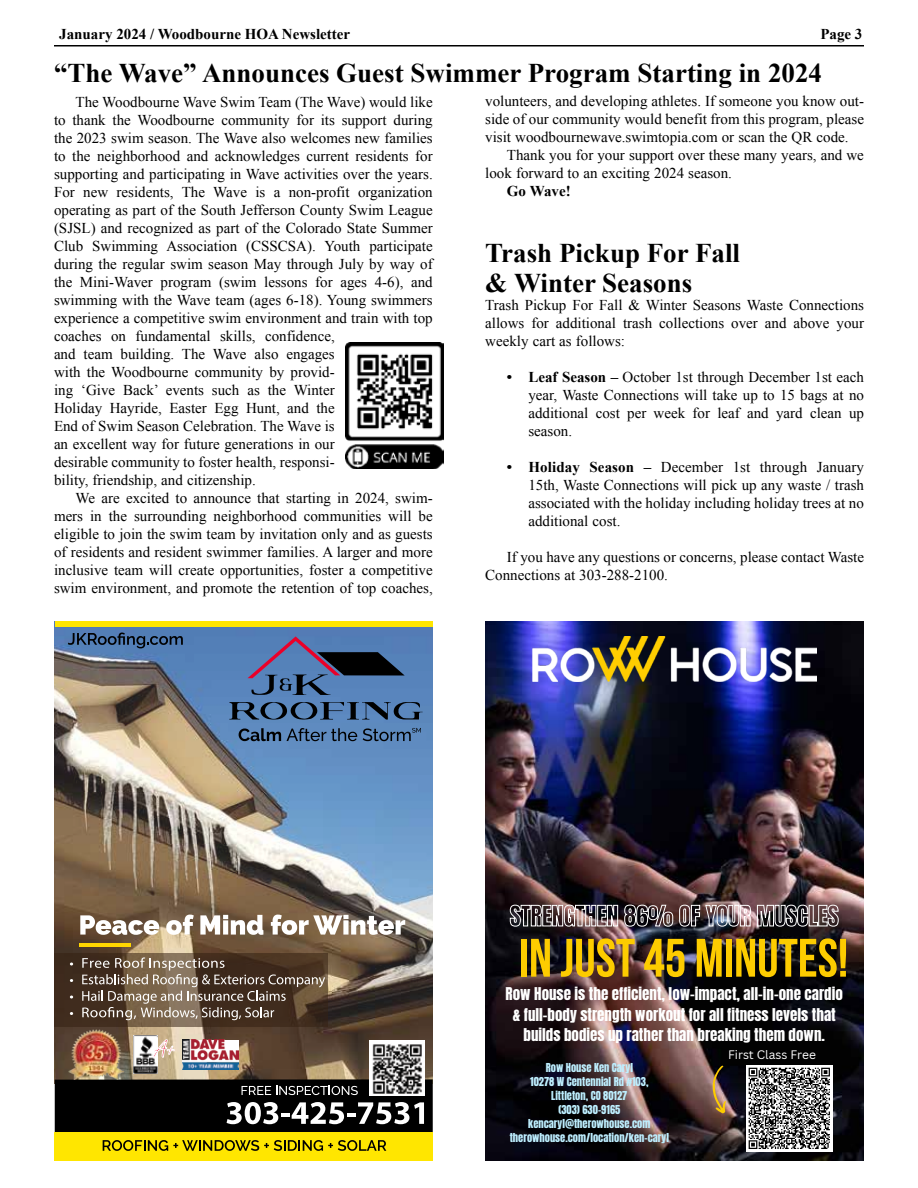
<style>
.page{position:relative;width:918px;height:1188px;background:#fff}
.page>*{position:absolute;margin:0;border:0;box-sizing:border-box;transform-origin:0 0}
.t1{font:700 54px "Bebas Neue";color:#fdcc00}
.t2{font:700 27px/30px "Times New Roman";color:#000}
.t3{font:15px/18px "Times New Roman";color:#000;text-align:justify}
.t4{font:15px/20.2px "Anton";color:#fff;text-align:center}
.t5{font:700 15px "Times New Roman";color:#000}
.t6{font:12px "Canva Sans";color:#fff}
.t7{font:10.5px/14px "Anton";color:#beefff;text-align:center}
.s1{font-weight:700}
</style>
<div class="page">
<hr style="left:54px;top:45px;width:810px;height:1px;background:#000">
<img style="left:55px;top:627px;width:378px;height:452px">
<svg style="left:55px;top:953px;width:273px;height:74px;background:#4d3828"></svg>
<div style="left:55px;top:621px;width:378px;height:6px;background:#ffe600"></div>
<div style="left:55px;top:1079px;width:378px;height:61px;background:#000"></div>
<svg style="left:227px;top:1102px;width:197px;height:22px"></svg>
<div style="left:55px;top:1132px;width:378px;height:29px;background:#ffe600"></div>
<svg style="left:103px;top:1140px;width:283px;height:11px"></svg>
<svg style="left:242px;top:1086px;width:116px;height:9px"></svg>
<img style="left:69px;top:1029px;width:54px;height:51px">
<img style="left:134px;top:1035px;width:23px;height:39px">
<svg style="left:153px;top:1039px;width:22px;height:19px"></svg>
<img style="left:183px;top:1040px;width:56px;height:29px">
<hr style="left:80px;top:943px;width:51px;height:4px;background:#ffd600">
<svg style="left:248px;top:636px;width:157px;height:59px;background:#4a628e"></svg>
<svg style="left:229px;top:702px;width:194px;height:18px;background:#405f85"></svg>
<svg style="left:239px;top:728px;width:42px;height:13px"></svg>
<svg style="left:287px;top:728px;width:70px;height:13px"></svg>
<svg style="left:363px;top:728px;width:58px;height:13px"></svg>
<svg style="left:82px;top:957px;width:243px;height:63px;background:#6e5c4d"></svg>
<img style="left:369px;top:1041px;width:56px;height:55px">
<svg style="left:80px;top:915px;width:79px;height:20px"></svg>
<svg style="left:166px;top:915px;width:28px;height:20px"></svg>
<svg style="left:200px;top:915px;width:63px;height:20px"></svg>
<svg style="left:271px;top:915px;width:134px;height:20px"></svg>
<svg style="left:68px;top:633px;width:115px;height:15px;background:#3b5a83"></svg>
<img style="left:485px;top:621px;width:378px;height:540px">
<img style="left:533px;top:636px;width:283px;height:45px">
<svg style="left:712px;top:1065px;width:14px;height:49px"></svg>
<img style="left:509px;top:900px;width:330px;height:27px">
<div style="left:746px;top:1065px;width:86px;height:87px;background:#fff"></div>
<svg style="left:748px;top:1067px;width:82px;height:82px"></svg>
<img style="left:346px;top:342px;width:97px;height:127px">
<p class="t5" style="left:59px;top:23px;width:292px">January 2024 / Woodbourne HOA Newsletter</p>
<p class="t5" style="left:820px;top:23px;width:44px">Page 3</p>
<h2 class="t2" style="left:54px;top:57px;width:770px">“The Wave” Announces Guest Swimmer Program Starting in 2024</h2>
<p class="t3" style="left:54px;top:93px;width:380px;text-align:left;text-indent:22px">The Woodbourne Wave Swim Team (The Wave) would like to thank the Woodbourne community for its support during the 2023 swim season. The Wave also welcomes new families to the neighborhood and acknowledges current residents for supporting and participating in Wave activities over the years.<br>For new residents, The Wave is a non-profit organization operating as part of the South Jefferson County Swim League (SJSL) and recognized as part of the Colorado State Summer Club Swimming Association (CSSCSA). Youth participate during the regular swim season May through July by way of the Mini-Waver program (swim lessons for ages 4-6), and swimming with the Wave team (ages 6-18). Young swimmers experience a competitive swim environment and train with top coaches on fundamental skills, confidence,<br>and team building. The Wave also engages<br>with the Woodbourne community by provid-<br>ing ‘Give Back’ events such as the Winter<br>Holiday Hayride, Easter Egg Hunt, and the<br>End of Swim Season Celebration. The Wave is<br>an excellent way for future generations in our<br>desirable community to foster health, responsi-<br>bility, friendship, and citizenship.</p>
<p class="t3" style="left:54px;top:489px;width:380px;text-indent:22px">We are excited to announce that starting in 2024, swim&shy;mers in the surrounding neighborhood communities will be eligible to join the swim team by invitation only and as guests of residents and resident swimmer families. A larger and more inclusive team will create opportunities, foster a competitive swim environment, and promote the retention of top coaches,</p>
<p class="t3" style="left:485px;top:92px;width:380px">volunteers, and developing athletes. If someone you know out&shy;side of our community would benefit from this program, please visit woodbournewave.swimtopia.com or scan the QR code.</p>
<p class="t3" style="left:485px;top:146px;width:380px;text-indent:22px">Thank you for your support over these many years, and we look forward to an exciting 2024 season.</p>
<p class="t5" style="left:507px;top:181px;width:65px">Go Wave!</p>
<h2 class="t2" style="left:485px;top:238px;width:256px">Trash Pickup For Fall &amp; Winter Seasons</h2>
<p class="t3" style="left:485px;top:296px;width:380px">Trash Pickup For Fall &amp; Winter Seasons Waste Connections allows for additional trash collections over and above your weekly cart as follows:</p>
<p class="t3" style="left:528px;top:368px;width:337px;text-indent:-22px"><span class="s1">• Leaf Season –</span> October 1st through December 1st each year, Waste Connections will take up to 15 bags at no additional cost per week for leaf and yard clean up season.</p>
<p class="t3" style="left:528px;top:458px;width:337px;text-indent:-22px"><span class="s1">• Holiday Season –</span> December 1st through January 15th, Waste Connections will pick up any waste / trash associated with the holiday including holiday trees at no additional cost.</p>
<p class="t3" style="left:485px;top:548px;width:380px;text-indent:22px">If you have any questions or concerns, please contact Waste<br>Connections at 303-288-2100.</p>
<h1 class="t1" style="left:519px;top:928px;width:331px">IN JUST 45 MINUTES!</h1>
<p class="t4" style="left:506px;top:985px;width:339px">Row House is the efficient, low-impact, all-in-one cardio &amp; full-body strength workout for all fitness levels that builds bodies up rather than breaking them down.</p>
<p class="t7" style="left:510px;top:1062px;width:161px">Row House Ken Caryl<br>10278 W Centennial Rd #103,<br>Littleton, CO 80127<br>(303) 630-9165 kencaryl@therowhouse.com therowhouse.com/location/ken-caryl</p>
<p class="t6" style="left:728px;top:1048px;width:89px">First Class Free</p>
</div>
